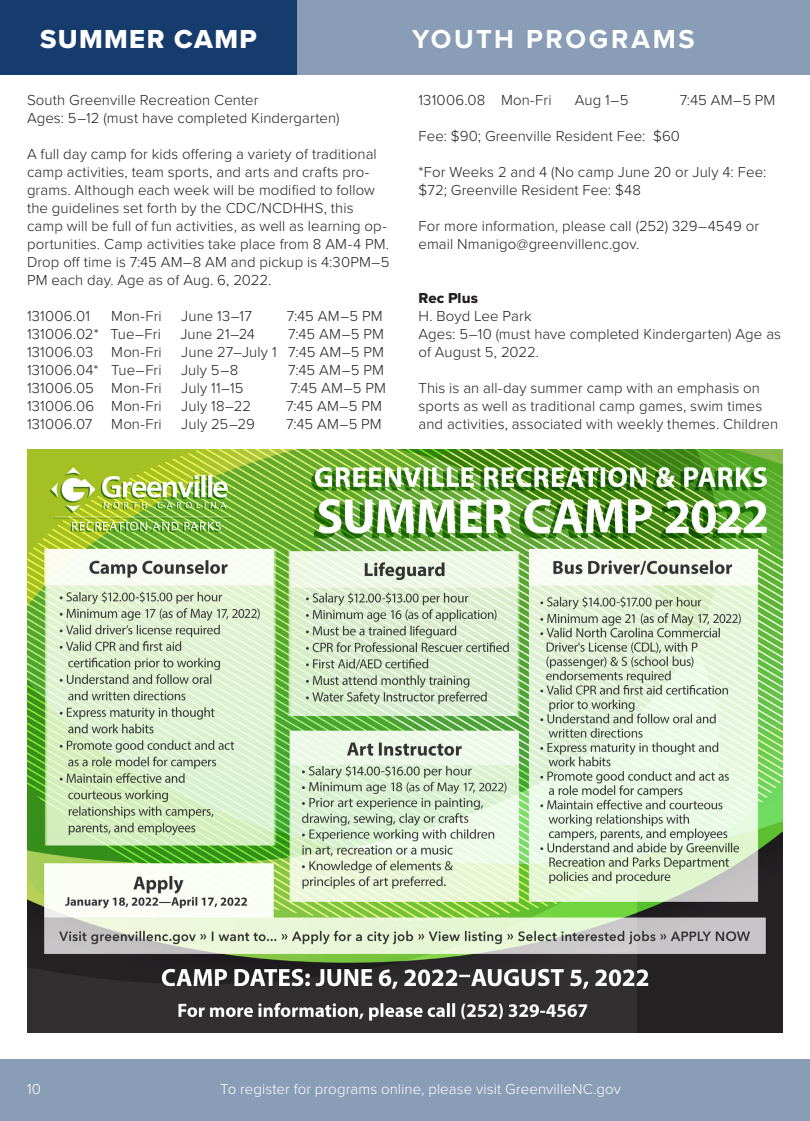
<style>
.page{position:relative;width:810px;height:1121px;background:#fff}
.page>*{position:absolute;margin:0;border:0;box-sizing:border-box;transform-origin:0 0}
.t1{font:700 27px "Proxima Nova";letter-spacing:.095em;color:#fff}
.t2{font:27px "Proxima Nova Extrabld";letter-spacing:.055em;color:#fff}
.t3{font:300 15px/18px "Proxima Nova";letter-spacing:.005em;color:#231f20}
.t4{font:300 15px "Proxima Nova";letter-spacing:.005em;color:#fff}
.t5{font:15px "Proxima Nova Extrabld";letter-spacing:.005em;color:#231f20}
</style>
<div class="page">
<div style="left:0;top:1059px;width:810px;height:61px;background:#8a9db6"></div>
<div style="left:0;top:0;width:810px;height:75px;background:#8a9db6"></div>
<div style="left:0;top:0;width:297px;height:75px;background:#163c6d"></div>
<img style="left:28px;top:450px;width:754px;height:582px">
<p class="t2" style="left:40px;top:19px;width:218px">SUMMER CAMP</p>
<p class="t3" style="left:27px;top:90px;width:314px">South Greenville Recreation Center<br>Ages: 5–12 (must have completed Kindergarten)</p>
<p class="t3" style="left:27px;top:144px;width:364px">A full day camp for kids offering a variety of traditional camp activities, team sports, and arts and crafts pro&shy;grams. Although each week will be modified to follow the guidelines set forth by the CDC/NCDHHS, this camp will be full of fun activities, as well as learning op&shy;portunities. Camp activities take place from 8 AM-4 PM.<br>Drop off time is 7:45 AM–8 AM and pickup is 4:30PM–5<br>PM each day. Age as of Aug. 6, 2022.</p>
<p class="t3" style="left:27px;top:306px;width:65px">131006.01</p>
<p class="t3" style="left:111px;top:306px;width:52px">Mon-Fri</p>
<p class="t3" style="left:181px;top:306px;width:72px">June 13–17</p>
<p class="t3" style="left:287px;top:306px;width:97px">7:45 AM–5 PM</p>
<p class="t3" style="left:27px;top:324px;width:135px">131006.02* Tue–Fri</p>
<p class="t3" style="left:180px;top:324px;width:76px">June 21–24</p>
<p class="t3" style="left:288px;top:324px;width:97px">7:45 AM–5 PM</p>
<p class="t3" style="left:27px;top:342px;width:136px">131006.03 Mon-Fri</p>
<p class="t3" style="left:181px;top:342px;width:204px">June 27–July 1 7:45 AM–5 PM</p>
<p class="t3" style="left:27px;top:360px;width:136px">131006.04* Tue–Fri</p>
<p class="t3" style="left:181px;top:360px;width:59px">July 5–8</p>
<p class="t3" style="left:288px;top:360px;width:97px">7:45 AM–5 PM</p>
<p class="t3" style="left:27px;top:378px;width:136px">131006.05 Mon-Fri</p>
<p class="t3" style="left:181px;top:378px;width:64px">July 11–15</p>
<p class="t3" style="left:290px;top:378px;width:97px">7:45 AM–5 PM</p>
<p class="t3" style="left:27px;top:396px;width:136px">131006.06 Mon-Fri</p>
<p class="t3" style="left:181px;top:396px;width:71px">July 18–22</p>
<p class="t3" style="left:286px;top:396px;width:97px">7:45 AM–5 PM</p>
<p class="t3" style="left:27px;top:414px;width:136px">131006.07 Mon-Fri</p>
<p class="t3" style="left:181px;top:414px;width:75px">July 25–29</p>
<p class="t3" style="left:286px;top:414px;width:97px">7:45 AM–5 PM</p>
<h1 class="t1" style="left:412px;top:19px;width:284px">YOUTH PROGRAMS</h1>
<p class="t3" style="left:418px;top:90px;width:135px">131006.08 Mon-Fri</p>
<p class="t3" style="left:575px;top:90px;width:55px">Aug 1–5</p>
<p class="t3" style="left:680px;top:90px;width:97px">7:45 AM–5 PM</p>
<p class="t3" style="left:418px;top:126px;width:263px">Fee: $90; Greenville Resident Fee: $60</p>
<p class="t3" style="left:418px;top:162px;width:349px">*For Weeks 2 and 4 (No camp June 20 or July 4: Fee: $72; Greenville Resident Fee: $48</p>
<p class="t3" style="left:418px;top:216px;width:342px">For more information, please call (252) 329–4549 or email Nmanigo@greenvillenc.gov.</p>
<p class="t5" style="left:418px;top:286px;width:61px">Rec Plus</p>
<p class="t3" style="left:418px;top:306px;width:115px">H. Boyd Lee Park</p>
<p class="t3" style="left:418px;top:324px;width:364px">Ages: 5–10 (must have completed Kindergarten) Age as of August 5, 2022.</p>
<p class="t3" style="left:418px;top:378px;width:361px">This is an all-day summer camp with an emphasis on sports as well as traditional camp games, swim times and activities, associated with weekly themes. Children</p>
<p class="t4" style="left:27px;top:1077px;width:16px">10</p>
<p class="t4" style="left:220px;top:1077px;width:402px">To register for programs online, please visit GreenvilleNC.gov</p>
</div>
